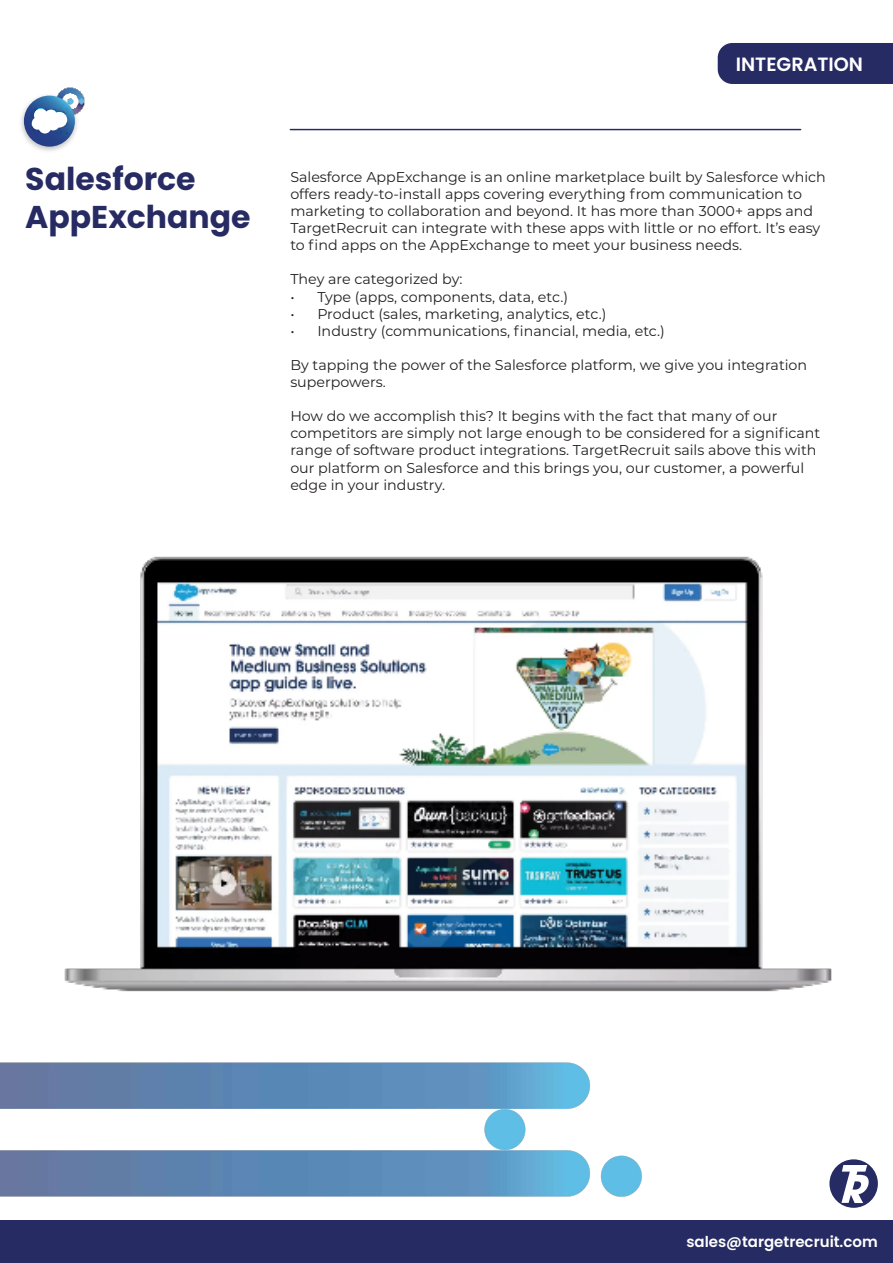
<style>
.page{position:relative;width:893px;height:1263px;background:#fff}
.page>*{position:absolute;margin:0;border:0;box-sizing:border-box;transform-origin:0 0}
.t1{font:700 31.5px/37.8px "Poppins";color:#272b63}
.t2{font:600 19.2px "Poppins";color:#fff}
.t3{font:600 15px "Poppins";color:#fff}
.t4{font:14.25px/17.1px "Montserrat";color:#231f20}
</style>
<div class="page">
<div style="left:0;top:1220px;width:893px;height:43px;background:#272b63"></div>
<svg style="left:829px;top:1159px;width:49px;height:49px"></svg>
<img style="left:0;top:1062px;width:642px;height:135px">
<img style="left:63px;top:87px;width:22px;height:22px">
<img style="left:21px;top:90px;width:61px;height:61px">
<svg style="left:24px;top:96px;width:51px;height:51px"></svg>
<img style="left:32px;top:109px;width:35px;height:24px">
<div style="left:32px;top:117px;width:12px;height:13px;background:#fff;border-radius:50%"></div>
<div style="left:34px;top:109px;width:14px;height:13px;background:#fff;border-radius:50%"></div>
<div style="left:39px;top:121px;width:12px;height:13px;background:#fff;border-radius:50%"></div>
<div style="left:47px;top:118px;width:13px;height:12px;background:#fff;border-radius:50%"></div>
<div style="left:51px;top:112px;width:16px;height:16px;background:#fff;border-radius:50%"></div>
<div style="left:39px;top:113px;width:15px;height:15px;background:#fff;border-radius:50%"></div>
<div style="left:45px;top:110px;width:12px;height:12px;background:#fff;border-radius:50%"></div>
<hr style="left:290px;top:129px;width:511px;height:1px;background:#272b63">
<div style="left:718px;top:43px;width:175px;height:41px;background:#272b63"></div>
<img style="left:64px;top:556px;width:768px;height:436px">
<h1 class="t1" style="left:25px;top:161px;width:227px">Salesforce<br>AppExchange</h1>
<h2 class="t2" style="left:736px;top:53px;width:129px">INTEGRATION</h2>
<p class="t4" style="left:290px;top:168px;width:537px">Salesforce AppExchange is an online marketplace built by Salesforce which offers ready-to-install apps covering everything from communication to marketing to collaboration and beyond. It has more than 3000+ apps and TargetRecruit can integrate with these apps with little or no effort. It’s easy to find apps on the AppExchange to meet your business needs.</p>
<p class="t4" style="left:290px;top:270px;width:174px">They are categorized by:</p>
<p class="t4" style="left:290px;top:287px;width:279px">• Type (apps, components, data, etc.)</p>
<p class="t4" style="left:290px;top:305px;width:318px">• Product (sales, marketing, analytics, etc.)</p>
<p class="t4" style="left:290px;top:322px;width:376px">• Industry (communications, financial, media, etc.)</p>
<p class="t4" style="left:290px;top:356px;width:518px">By tapping the power of the Salesforce platform, we give you integration superpowers.</p>
<p class="t4" style="left:290px;top:407px;width:531px">How do we accomplish this? It begins with the fact that many of our competitors are simply not large enough to be considered for a significant range of software product integrations. TargetRecruit sails above this with our platform on Salesforce and this brings you, our customer, a powerful edge in your industry.</p>
<p class="t3" style="left:686px;top:1233px;width:193px">sales@targetrecruit.com</p>
</div>
